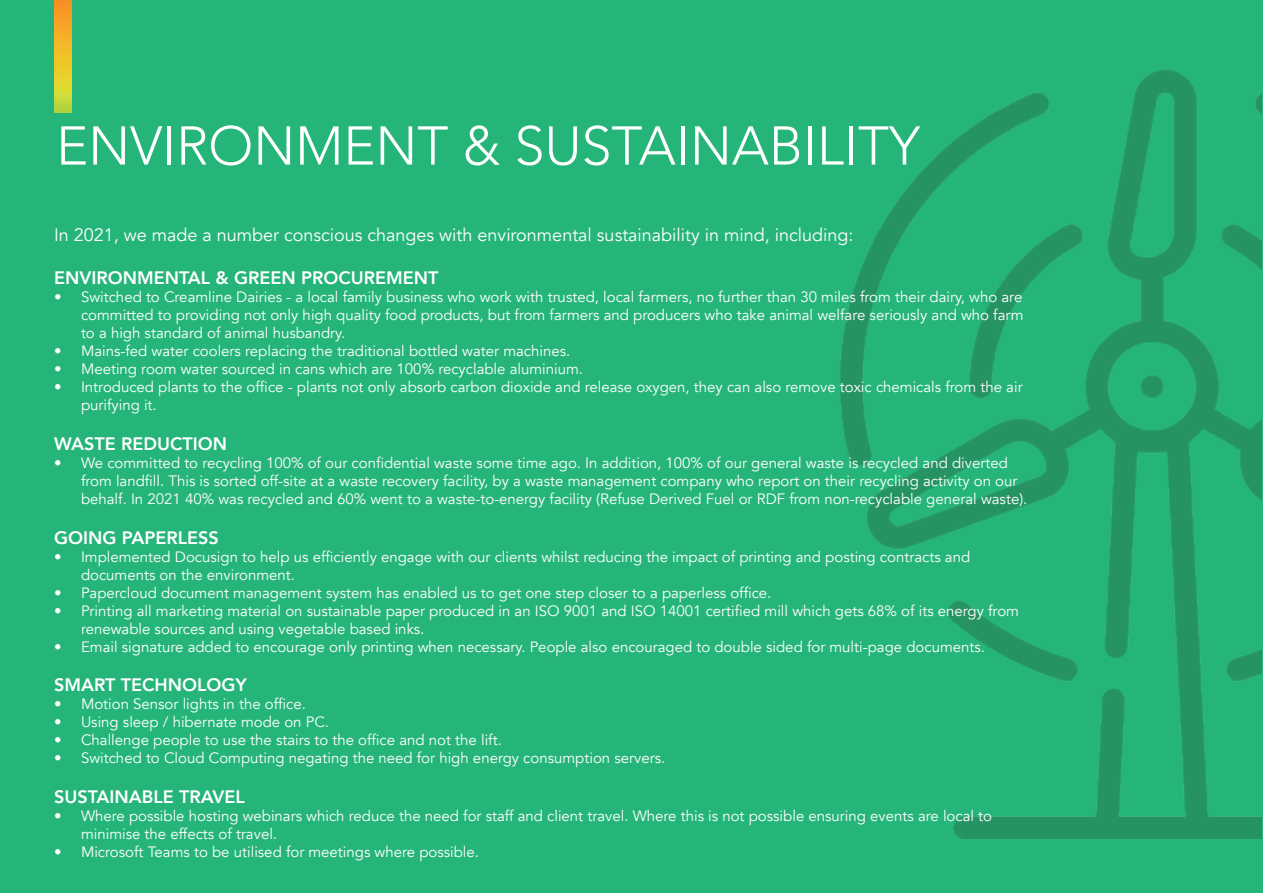
<style>
.page{position:relative;width:1263px;height:893px;background:#25b579}
.page>*{position:absolute;margin:0;border:0;box-sizing:border-box;transform-origin:0 0}
.t1{font:300 54px "Avenir";color:#fff}
.t2{font:800 18px "Avenir";color:#fff}
.t3{font:18px "Avenir";color:#fff}
.t4{font:15px/18px "Avenir";color:#fff}
</style>
<div class="page">
<img style="left:840px;top:71px;width:421px;height:768px">
<img style="left:54px;top:0;width:17px;height:113px">
<p class="t1" style="left:56px;top:114px;width:865px">ENVIRONMENT &amp; SUSTAINABILITY</p>
<p class="t3" style="left:54px;top:224px;width:801px">In 2021, we made a number conscious changes with environmental sustainability in mind, including:</p>
<p class="t2" style="left:54px;top:264px;width:386px">ENVIRONMENTAL &amp; GREEN PROCUREMENT</p>
<p class="t4" style="left:81px;top:289px;width:944px;text-align:justify;text-indent:-27px">• Switched to Creamline Dairies - a local family business who work with trusted, local farmers, no further than 30 miles from their dairy, who are committed to providing not only high quality food products, but from farmers and producers who take animal welfare seriously and who farm to a high standard of animal husbandry.</p>
<p class="t4" style="left:54px;top:343px;width:518px">• Mains-fed water coolers replacing the traditional bottled water machines.</p>
<p class="t4" style="left:54px;top:361px;width:531px">• Meeting room water sourced in cans which are 100% recyclable aluminium.</p>
<p class="t4" style="left:81px;top:379px;width:943px;text-indent:-27px">• Introduced plants to the office - plants not only absorb carbon dioxide and release oxygen, they can also remove toxic chemicals from the air purifying it.</p>
<p class="t2" style="left:54px;top:430px;width:175px">WASTE REDUCTION</p>
<p class="t4" style="left:81px;top:454px;width:948px;text-indent:-27px">• We committed to recycling 100% of our confidential waste some time ago. In addition, 100% of our general waste is recycled and diverted from landfill. This is sorted off-site at a waste recovery facility, by a waste management company who report on their recycling activity on our behalf. In 2021 40% was recycled and 60% went to a waste-to-energy facility (Refuse Derived Fuel or RDF from non-recyclable general waste).</p>
<p class="t2" style="left:54px;top:523px;width:166px">GOING PAPERLESS</p>
<p class="t4" style="left:81px;top:548px;width:891px;text-indent:-27px">• Implemented Docusign to help us efficiently engage with our clients whilst reducing the impact of printing and posting contracts and documents on the environment.</p>
<p class="t4" style="left:54px;top:584px;width:719px">• Papercloud document management system has enabled us to get one step closer to a paperless office.</p>
<p class="t4" style="left:81px;top:602px;width:939px;text-indent:-27px">• Printing all marketing material on sustainable paper produced in an ISO 9001 and ISO 14001 certified mill which gets 68% of its energy from renewable sources and using vegetable based inks.</p>
<p class="t4" style="left:54px;top:638px;width:932px">• Email signature added to encourage only printing when necessary. People also encouraged to double sided for multi-page documents.</p>
<p class="t2" style="left:54px;top:671px;width:194px">SMART TECHNOLOGY</p>
<p class="t4" style="left:54px;top:695px;width:253px">• Motion Sensor lights in the office.</p>
<p class="t4" style="left:54px;top:713px;width:277px">• Using sleep / hibernate mode on PC.</p>
<p class="t4" style="left:54px;top:731px;width:449px">• Challenge people to use the stairs to the office and not the lift.</p>
<p class="t4" style="left:54px;top:749px;width:613px">• Switched to Cloud Computing negating the need for high energy consumption servers.</p>
<p class="t2" style="left:54px;top:783px;width:192px">SUSTAINABLE TRAVEL</p>
<p class="t4" style="left:81px;top:807px;width:913px;text-indent:-27px">• Where possible hosting webinars which reduce the need for staff and client travel. Where this is not possible ensuring events are local to minimise the effects of travel.</p>
<p class="t4" style="left:54px;top:843px;width:427px">• Microsoft Teams to be utilised for meetings where possible.</p>
</div>
